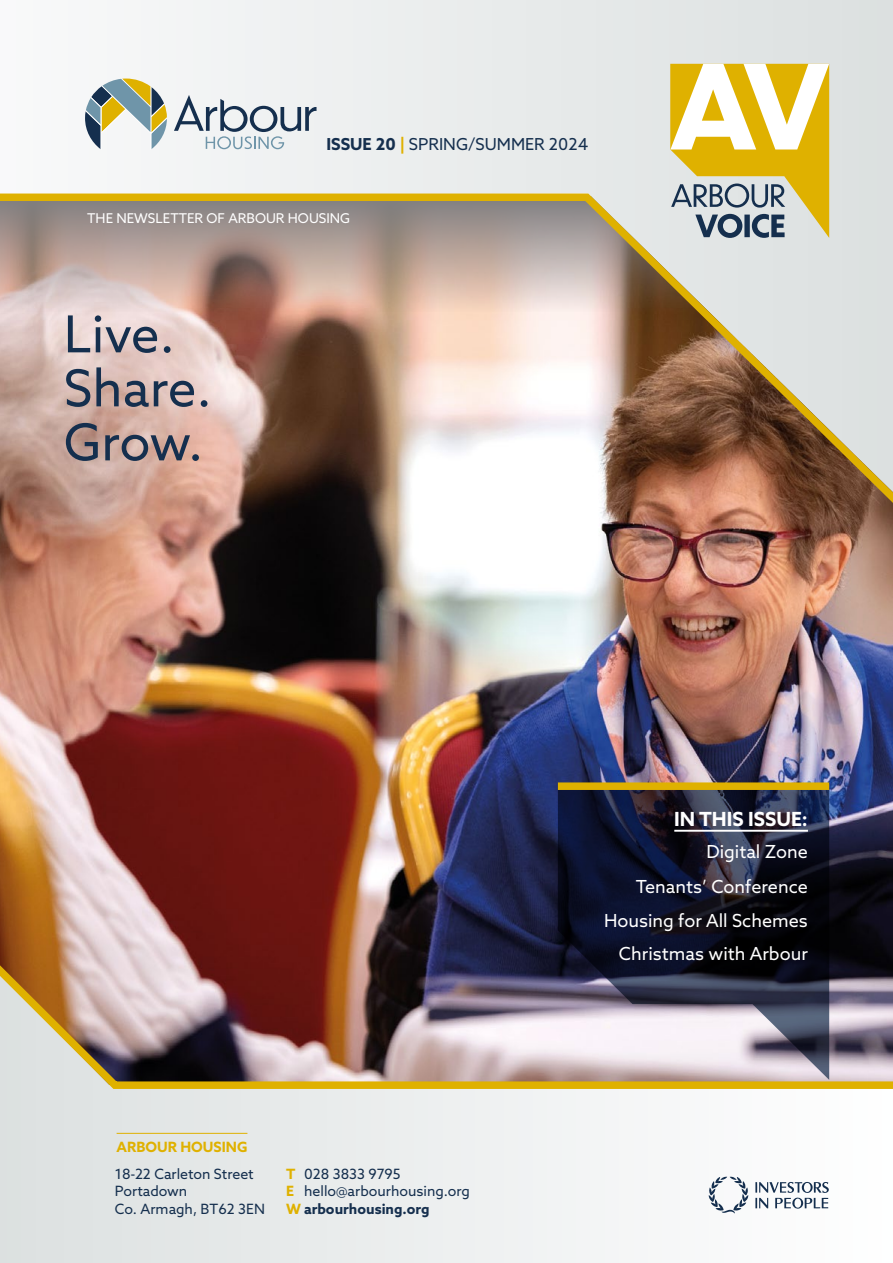
<style>
.page{position:relative;width:893px;height:1263px;background:#fff}
.page>*{position:absolute;margin:0;border:0;box-sizing:border-box;transform-origin:0 0}
.t1{font:51px/54px "Azo Sans";color:#152f4e}
.t2{font:700 19.5px "Azo Sans";color:#fff}
.t3{font:18px/34.7px "Azo Sans";color:#fff;text-align:right}
.t4{font:16.5px "Azo Sans";color:#152f4e}
.t5{font:14.1px/17.2px "Azo Sans";color:#152f4e}
.t6{font:700 14.1px "Azo Sans";color:#dfb100}
.t7{font:13.5px "Azo Sans";color:#fff}
.s1{font-weight:700}
.s2{font-weight:700;color:#dfb100}
</style>
<div class="page">
<img style="left:0;top:530px;width:893px;height:414px">
<svg style="left:120px;top:0;width:773px;height:190px"></svg>
<svg style="left:85px;top:79px;width:82px;height:71px"></svg>
<svg style="left:174px;top:95px;width:142px;height:54px"></svg>
<img style="left:0;top:190px;width:893px;height:340px">
<svg style="left:558px;top:790px;width:271px;height:154px;background:#14172b"></svg>
<hr style="left:674px;top:830px;width:134px;height:2px;background:#fff">
<svg style="left:0;top:1093px;width:749px;height:170px"></svg>
<img style="left:0;top:944px;width:893px;height:149px">
<div style="left:558px;top:782px;width:271px;height:8px;background:#dfb100"></div>
<hr style="left:117px;top:1133px;width:130px;height:1px;background:#dfb100">
<svg style="left:755px;top:1181px;width:74px;height:28px"></svg>
<svg style="left:708px;top:1176px;width:40px;height:37px"></svg>
<svg style="left:670px;top:64px;width:159px;height:174px"></svg>
<p class="t4" style="left:326px;top:133px;width:263px"><span class="s1">ISSUE 20</span> <span class="s2">|</span> SPRING/SUMMER 2024</p>
<p class="t7" style="left:87px;top:210px;width:264px">THE NEWSLETTER OF ARBOUR HOUSING</p>
<h1 class="t1" style="left:64px;top:306px;width:149px">Live.<br>Share.<br>Grow.</h1>
<p class="t6" style="left:117px;top:1137px;width:132px">ARBOUR HOUSING</p>
<p class="t5" style="left:115px;top:1165px;width:152px">18-22 Carleton Street<br>Portadown<br>Co. Armagh, BT62 3EN</p>
<p class="t5" style="left:286px;top:1165px;width:185px"><span class="s2">T</span> 028 3833 9795<br><span class="s2">E</span> hello@arbourhousing.org<br><span class="s2">W</span> <span class="s1">arbourhousing.org</span></p>
<h2 class="t2" style="left:674px;top:806px;width:135px">IN THIS ISSUE:</h2>
<p class="t3" style="left:604px;top:834px;width:205px">Digital Zone<br>Tenants’ Conference<br>Housing for All Schemes</p>
<p class="t3" style="left:619px;top:936px;width:190px">Christmas with Arbour</p>
</div>
